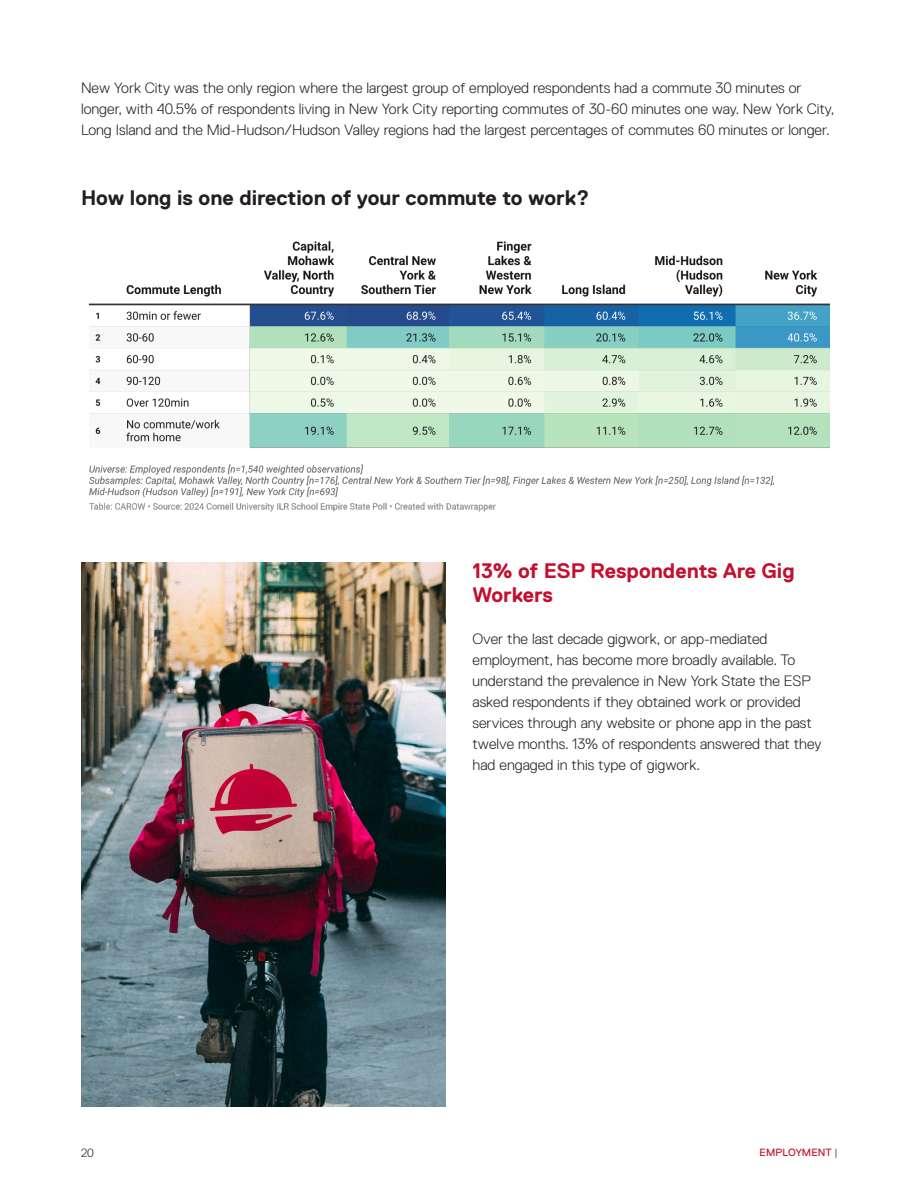
<style>
.page{position:relative;width:918px;height:1188px;background:#fff}
.page>*{position:absolute;margin:0;border:0;box-sizing:border-box;transform-origin:0 0}
.Section_Heading_3{font:700 21px "Replica Std";color:#231f20}
.Replica_Paragraph{font:700 21px/24px "Replica Std";color:#c3102f}
.Replica_Paragraph-2{font:300 15px/21px "Replica Std";color:#231f20}
.t1{font:300 12px "Replica Std";color:#231f20}
.t2{font:10.5px "Replica Std";letter-spacing:.01em;color:#c3102f}
.s1{font-weight:300;color:#231f20}
</style>
<div class="page">
<img style="left:89px;top:241px;width:741px;height:271px">
<img style="left:81px;top:563px;width:365px;height:544px">
<p class="Replica_Paragraph-2" style="left:81px;top:77px;width:755px">New York City was the only region where the largest group of employed respondents had a commute 30 minutes or longer, with 40.5% of respondents living in New York City reporting commutes of 30-60 minutes one way. New York City,<br>Long Island and the Mid-Hudson/Hudson Valley regions had the largest percentages of commutes 60 minutes or longer.</p>
<h1 class="Section_Heading_3" style="left:81px;top:186px;width:510px">How long is one direction of your commute to work?</h1>
<p class="Replica_Paragraph" style="left:472px;top:558px;width:324px">13% of ESP Respondents Are Gig<br>Workers</p>
<p class="Replica_Paragraph-2" style="left:472px;top:629px;width:351px">Over the last decade gigwork, or app-mediated employment, has become more broadly available. To understand the prevalence in New York State the ESP asked respondents if they obtained work or provided services through any website or phone app in the past twelve months. 13% of respondents answered that they had engaged in this type of gigwork.</p>
<p class="t1" style="left:81px;top:1146px;width:14px">20</p>
<p class="t2" style="left:760px;top:1146px;width:80px">EMPLOYMENT <span class="s1">|</span></p>
</div>
